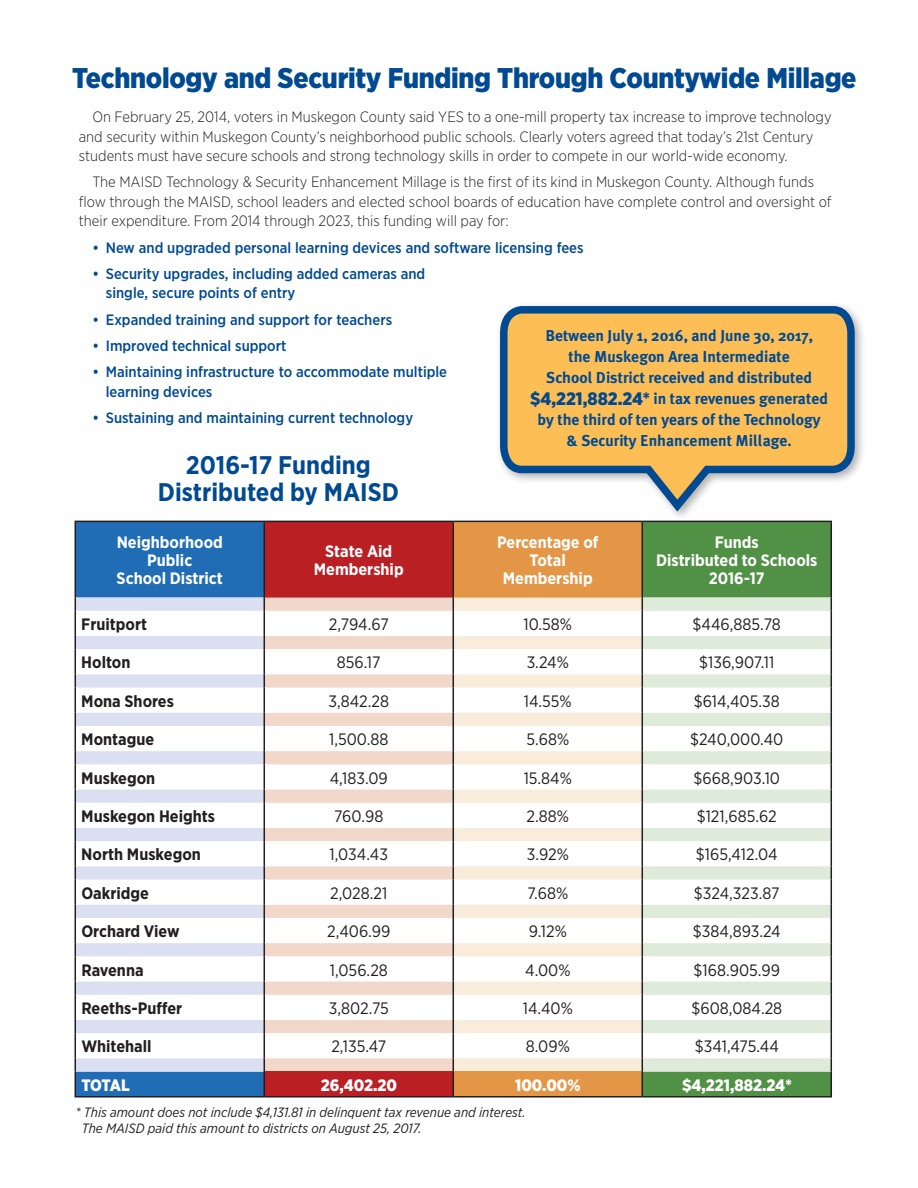
<style>
.page{position:relative;width:918px;height:1188px;background:#fff}
.page>*{position:absolute;margin:0;border:0;box-sizing:border-box;transform-origin:0 0}
.t1{font:900 28.5px "Gotham Narrow";color:#014a91}
.t2{font:700 25.5px/27px "Gotham Narrow";color:#014a91;text-align:center}
.t3{font:16.5px "Gotham Narrow";color:#231f20}
.t4{font:700 16.5px "Gotham Narrow";color:#231f20}
.t5{font:700 16.5px/18px "Gotham Narrow";color:#fff;text-align:center}
.t6{font:900 16.5px "Gotham Narrow";color:#fff}
.t7{font:700 15.75px/21px "Meta Plus";color:#014a91;text-align:center}
.t8{font:300 15px/19.5px "Gotham Narrow";color:#231f20}
.t9{font:500 15px/19.5px "Gotham Narrow";color:#014a91}
.t10{font:italic 13.5px/16.2px "Gotham Narrow";color:#231f20}
.s1{font-family:"Gotham Narrow";font-weight:900;font-size:18px}
</style>
<div class="page">
<div style="left:76px;top:522px;width:188px;height:574px;background:#216db5"></div>
<div style="left:264px;top:521px;width:189px;height:77px;background:#ba1f24"></div>
<div style="left:453px;top:521px;width:189px;height:77px;background:#e49647"></div>
<div style="left:643px;top:522px;width:188px;height:574px;background:#519146"></div>
<svg style="left:76px;top:598px;width:188px;height:474px"></svg>
<svg style="left:265px;top:598px;width:188px;height:474px"></svg>
<svg style="left:454px;top:598px;width:188px;height:474px"></svg>
<svg style="left:643px;top:598px;width:188px;height:474px"></svg>
<div style="left:264px;top:1072px;width:189px;height:25px;background:#ba1f24"></div>
<div style="left:453px;top:1072px;width:189px;height:25px;background:#e49647"></div>
<hr style="left:75px;top:521px;width:189px;height:1px;background:#231f20">
<hr style="left:75px;top:522px;width:1px;height:76px;background:#231f20">
<hr style="left:264px;top:521px;width:189px;height:1px;background:#231f20">
<hr style="left:264px;top:522px;width:1px;height:76px;background:#231f20">
<hr style="left:453px;top:521px;width:189px;height:1px;background:#231f20">
<hr style="left:453px;top:522px;width:1px;height:76px;background:#231f20">
<hr style="left:642px;top:522px;width:1px;height:76px;background:#231f20">
<hr style="left:831px;top:522px;width:1px;height:76px;background:#231f20">
<svg style="left:75px;top:598px;width:1px;height:498px"></svg>
<svg style="left:264px;top:598px;width:1px;height:498px"></svg>
<svg style="left:453px;top:598px;width:1px;height:498px"></svg>
<svg style="left:642px;top:598px;width:1px;height:498px"></svg>
<svg style="left:831px;top:598px;width:1px;height:498px"></svg>
<hr style="left:75px;top:1096px;width:189px;height:2px;background:#231f20">
<hr style="left:264px;top:1096px;width:189px;height:2px;background:#231f20">
<hr style="left:453px;top:1096px;width:189px;height:2px;background:#231f20">
<hr style="left:642px;top:1096px;width:190px;height:2px;background:#231f20">
<div style="left:495px;top:301px;width:371px;height:221px;background:#231f20;opacity:.35"></div>
<svg style="left:496px;top:302px;width:363px;height:216px"></svg>
<h1 class="t1" style="left:72px;top:59px;width:786px">Technology and Security Funding Through Countywide Millage</h1>
<p class="t8" style="left:79px;top:107px;width:754px;text-indent:14px">On February 25, 2014, voters in Muskegon County said YES to a one-mill property tax increase to improve technology and security within Muskegon County’s neighborhood public schools. Clearly voters agreed that today’s 21st Century students must have secure schools and strong technology skills in order to compete in our world-wide economy.</p>
<p class="t8" style="left:79px;top:172px;width:754px;text-indent:14px">The MAISD Technology &amp; Security Enhancement Millage is the first of its kind in Muskegon County. Although funds flow through the MAISD, school leaders and elected school boards of education have complete control and oversight of their expenditure. From 2014 through 2023, this funding will pay for:</p>
<p class="t9" style="left:92px;top:237px;width:493px">• New and upgraded personal learning devices and software licensing fees</p>
<p class="t9" style="left:106px;top:264px;width:321px;text-indent:-13px">• Security upgrades, including added cameras and single, secure points of entry</p>
<p class="t9" style="left:92px;top:309px;width:301px">• Expanded training and support for teachers</p>
<p class="t9" style="left:92px;top:336px;width:196px">• Improved technical support</p>
<p class="t9" style="left:106px;top:362px;width:343px;text-indent:-13px">• Maintaining infrastructure to accommodate multiple learning devices</p>
<p class="t9" style="left:92px;top:408px;width:322px">• Sustaining and maintaining current technology</p>
<p class="t7" style="left:530px;top:325px;width:299px">Between July 1, 2016, and June 30, 2017,<br>the Muskegon Area Intermediate<br>School District received and distributed <span class="s1">$4,221,882.24*</span> in tax revenues generated by the third of ten years of the Technology &amp; Security Enhancement Millage.</p>
<h2 class="t2" style="left:158px;top:451px;width:243px">2016-17 Funding<br>Distributed by MAISD</h2>
<p class="t5" style="left:117px;top:533px;width:108px">Neighborhood<br>Public<br>School District</p>
<p class="t5" style="left:314px;top:542px;width:91px">State Aid<br>Membership</p>
<p class="t5" style="left:497px;top:533px;width:103px">Percentage of<br>Total<br>Membership</p>
<p class="t5" style="left:656px;top:533px;width:163px">Funds<br>Distributed to Schools<br>2016-17</p>
<p class="t4" style="left:81px;top:614px;width:67px">Fruitport</p>
<p class="t3" style="left:329px;top:614px;width:62px">2,794.67</p>
<p class="t3" style="left:523px;top:614px;width:50px">10.58%</p>
<p class="t3" style="left:693px;top:614px;width:90px">$446,885.78</p>
<p class="t4" style="left:81px;top:652px;width:51px">Holton</p>
<p class="t3" style="left:337px;top:652px;width:45px">856.17</p>
<p class="t3" style="left:527px;top:652px;width:44px">3.24%</p>
<p class="t3" style="left:699px;top:652px;width:77px">$136,907.11</p>
<p class="t4" style="left:81px;top:690px;width:94px">Mona Shores</p>
<p class="t3" style="left:328px;top:691px;width:62px">3,842.28</p>
<p class="t3" style="left:524px;top:691px;width:49px">14.55%</p>
<p class="t3" style="left:694px;top:691px;width:87px">$614,405.38</p>
<p class="t4" style="left:81px;top:729px;width:75px">Montague</p>
<p class="t3" style="left:329px;top:729px;width:61px">1,500.88</p>
<p class="t3" style="left:526px;top:729px;width:44px">5.68%</p>
<p class="t3" style="left:690px;top:729px;width:95px">$240,000.40</p>
<p class="t4" style="left:81px;top:767px;width:76px">Muskegon</p>
<p class="t3" style="left:330px;top:768px;width:60px">4,183.09</p>
<p class="t3" style="left:524px;top:768px;width:50px">15.84%</p>
<p class="t3" style="left:694px;top:768px;width:88px">$668,903.10</p>
<p class="t4" style="left:81px;top:806px;width:135px">Muskegon Heights</p>
<p class="t3" style="left:334px;top:806px;width:51px">760.98</p>
<p class="t3" style="left:527px;top:806px;width:44px">2.88%</p>
<p class="t3" style="left:697px;top:806px;width:82px">$121,685.62</p>
<p class="t4" style="left:81px;top:844px;width:121px">North Muskegon</p>
<p class="t3" style="left:330px;top:844px;width:60px">1,034.43</p>
<p class="t3" style="left:527px;top:844px;width:44px">3.92%</p>
<p class="t3" style="left:696px;top:844px;width:83px">$165,412.04</p>
<p class="t4" style="left:81px;top:882px;width:69px">Oakridge</p>
<p class="t3" style="left:330px;top:883px;width:59px">2,028.21</p>
<p class="t3" style="left:527px;top:883px;width:43px">7.68%</p>
<p class="t3" style="left:694px;top:883px;width:87px">$324,323.87</p>
<p class="t4" style="left:81px;top:921px;width:100px">Orchard View</p>
<p class="t3" style="left:327px;top:921px;width:65px">2,406.99</p>
<p class="t3" style="left:529px;top:921px;width:40px">9.12%</p>
<p class="t3" style="left:693px;top:921px;width:89px">$384,893.24</p>
<p class="t4" style="left:81px;top:959px;width:64px">Ravenna</p>
<p class="t3" style="left:330px;top:960px;width:60px">1,056.28</p>
<p class="t3" style="left:525px;top:960px;width:47px">4.00%</p>
<p class="t3" style="left:694px;top:960px;width:88px">$168.905.99</p>
<p class="t4" style="left:81px;top:998px;width:102px">Reeths-Puffer</p>
<p class="t3" style="left:329px;top:998px;width:62px">3,802.75</p>
<p class="t3" style="left:523px;top:998px;width:52px">14.40%</p>
<p class="t3" style="left:692px;top:998px;width:92px">$608,084.28</p>
<p class="t4" style="left:81px;top:1036px;width:72px">Whitehall</p>
<p class="t3" style="left:331px;top:1036px;width:57px">2,135.47</p>
<p class="t3" style="left:526px;top:1036px;width:45px">8.09%</p>
<p class="t3" style="left:695px;top:1036px;width:86px">$341,475.44</p>
<p class="t6" style="left:81px;top:1074px;width:50px">Total</p>
<p class="t6" style="left:321px;top:1074px;width:78px">26,402.20</p>
<p class="t6" style="left:515px;top:1074px;width:67px">100.00%</p>
<p class="t6" style="left:682px;top:1074px;width:111px">$4,221,882.24*</p>
<p class="t10" style="left:82px;top:1104px;width:445px;text-indent:-6px">* This amount does not include $4,131.81 in delinquent tax revenue and interest.<br>The MAISD paid this amount to districts on August 25, 2017.</p>
</div>
